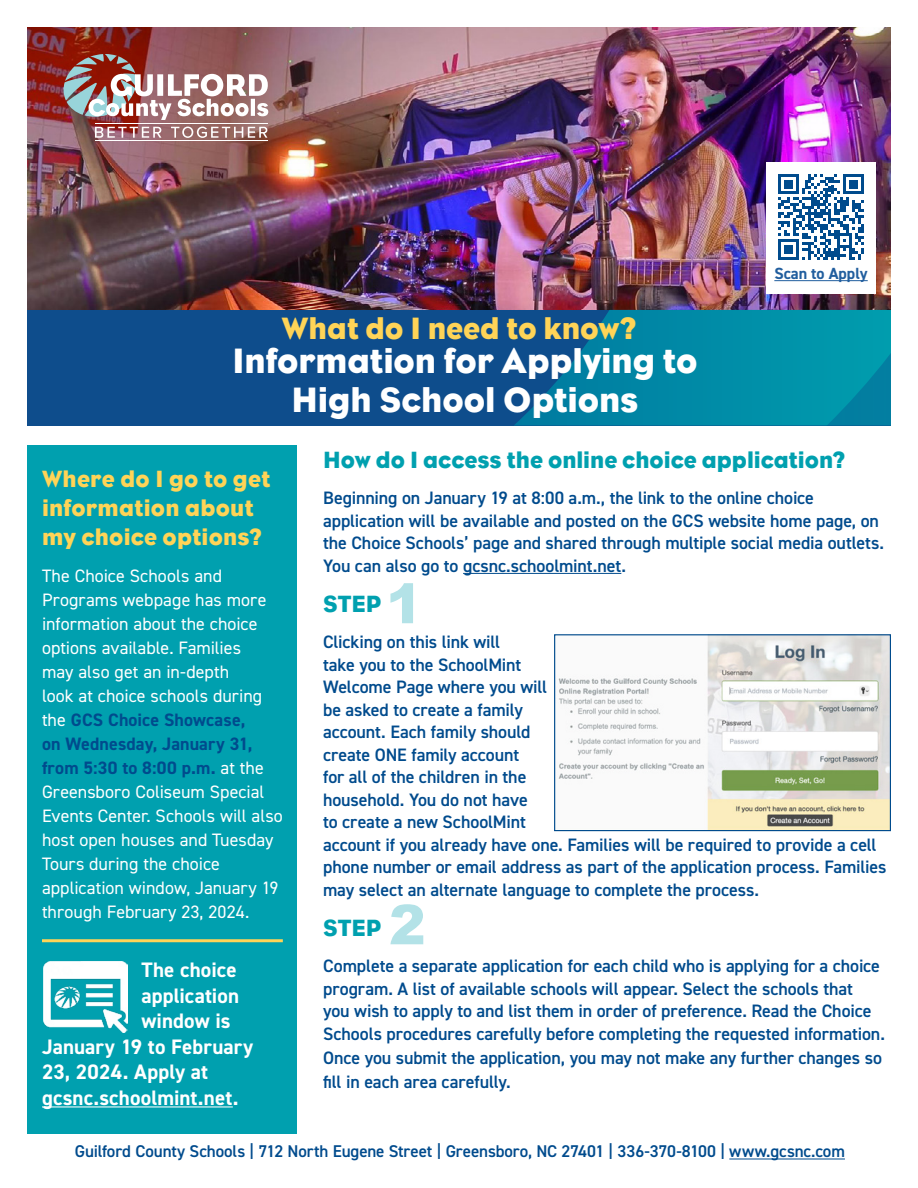
<style>
.page{position:relative;width:918px;height:1188px;background:#fff}
.page>*{position:absolute;margin:0;border:0;box-sizing:border-box;transform-origin:0 0}
.Main_Paragraph{font:900 55.05px "Arial";color:#b3e2e7}
.t1{font:36px/39px "Eagle";letter-spacing:-.005em;color:#fff;text-align:center}
.t2{font:31.5px "Eagle";letter-spacing:-.005em;color:#ffd457}
.Reverse_paragraph{font:24px/28.8px "Eagle";letter-spacing:.005em;color:#ffd457}
.Main_Paragraph-2{font:24px "Eagle";color:#00a0af}
.Reverse_paragraph-2{font:700 21px "DIN2014";letter-spacing:.005em;color:#fff}
.Main_Paragraph-3{font:600 18px/22.5px "DIN2014";letter-spacing:-.005em;color:#004b8d}
.Reverse_paragraph-3{font:18px/24px "DIN2014";letter-spacing:.005em;color:#fff}
.Main_Paragraph-4{font:600 17.1px "DIN2014";letter-spacing:-.005em;color:#004b8d}
.Main_Paragraph-5{font:700 16.2px "DIN2014";color:#215e9e}
.s1{font-weight:700;color:#004b8d}
</style>
<div class="page">
<img style="left:27px;top:27px;width:864px;height:283px">
<svg style="left:27px;top:310px;width:864px;height:116px;background:#086496"></svg>
<svg style="left:64px;top:54px;width:204px;height:66px"></svg>
<hr style="left:95px;top:124px;width:172px;height:1px;background:#fff">
<hr style="left:95px;top:140px;width:172px;height:1px;background:#fff">
<svg style="left:95px;top:127px;width:66px;height:11px"></svg>
<svg style="left:171px;top:127px;width:96px;height:11px"></svg>
<hr style="left:729px;top:1159px;width:116px;height:1px;background:#004b8d">
<div style="left:766px;top:162px;width:110px;height:132px;background:#fff"></div>
<svg style="left:778px;top:174px;width:86px;height:86px"></svg>
<hr style="left:774px;top:280px;width:94px;height:1px;background:#215e9e">
<div style="left:27px;top:445px;width:270px;height:689px;background:#00a0af"></div>
<hr style="left:42px;top:939px;width:241px;height:3px;background:#ffd457">
<hr style="left:42px;top:1106px;width:191px;height:1px;background:#fff">
<hr style="left:463px;top:573px;width:158px;height:1px;background:#004b8d">
<img style="left:558px;top:636px;width:331px;height:193px">
<div style="left:554px;top:634px;width:337px;height:197px;border:1px solid #004b8d"></div>
<img style="left:44px;top:961px;width:84px;height:71px">
<p class="t2" style="left:282px;top:310px;width:356px">What do I need to know?</p>
<p class="t1" style="left:232px;top:341px;width:467px">Information for Applying to<br>High School Options</p>
<p class="Main_Paragraph-5" style="left:774px;top:263px;width:95px">Scan to Apply</p>
<p class="Reverse_paragraph" style="left:42px;top:464px;width:230px">Where do I go to get information about my choice options?</p>
<p class="Reverse_paragraph-3" style="left:42px;top:564px;width:242px">The Choice Schools and<br>Programs webpage has more information about the choice options available. Families<br>may also get an in-depth<br>look at choice schools during the <span class="s1">GCS Choice Showcase,<br>on Wednesday, January 31, from 5:30 to 8:00 p.m.</span> at the<br>Greensboro Coliseum Special<br>Events Center. Schools will also host open houses and Tuesday<br>Tours during the choice application window, January 19 through February 23, 2024.</p>
<p class="Reverse_paragraph-2" style="left:141px;top:956px;width:97px">The choice</p>
<p class="Reverse_paragraph-2" style="left:141px;top:982px;width:99px">application</p>
<p class="Reverse_paragraph-2" style="left:141px;top:1007px;width:91px">window is</p>
<p class="Reverse_paragraph-2" style="left:42px;top:1033px;width:213px">January 19 to February</p>
<p class="Reverse_paragraph-2" style="left:42px;top:1058px;width:168px">23, 2024. Apply at</p>
<p class="Reverse_paragraph-2" style="left:42px;top:1084px;width:198px">gcsnc.schoolmint.net.</p>
<p class="Main_Paragraph-2" style="left:323px;top:446px;width:523px">How do I access the online choice application?</p>
<p class="Main_Paragraph-3" style="left:323px;top:486px;width:563px">Beginning on January 19 at 8:00 a.m., the link to the online choice application will be available and posted on the GCS website home page, on the Choice Schools’ page and shared through multiple social media outlets.<br>You can also go to gcsnc.schoolmint.net.</p>
<p class="Main_Paragraph-2" style="left:323px;top:590px;width:60px">STEP</p>
<p class="Main_Paragraph-3" style="left:323px;top:630px;width:565px">Clicking on this link will<br>take you to the SchoolMint<br>Welcome Page where you will<br>be asked to create a family<br>account. Each family should<br>create ONE family account<br>for all of the children in the<br>household. You do not have<br>to create a new SchoolMint<br>account if you already have one. Families will be required to provide a cell phone number or email address as part of the application process. Families may select an alternate language to complete the process.</p>
<p class="Main_Paragraph-2" style="left:323px;top:914px;width:60px">STEP</p>
<p class="Main_Paragraph-3" style="left:323px;top:954px;width:563px;line-height:23.1px">Complete a separate application for each child who is applying for a choice program. A list of available schools will appear. Select the schools that<br>you wish to apply to and list them in order of preference. Read the Choice Schools procedures carefully before completing the requested information.<br>Once you submit the application, you may not make any further changes so fill in each area carefully.</p>
<p class="Main_Paragraph" style="left:386px;top:564px;width:38px">1</p>
<p class="Main_Paragraph" style="left:389px;top:885px;width:38px">2</p>
<p class="Main_Paragraph-4" style="left:75px;top:1140px;width:772px">Guilford County Schools | 712 North Eugene Street | Greensboro, NC 27401 | 336-370-8100 | www.gcsnc.com</p>
</div>
